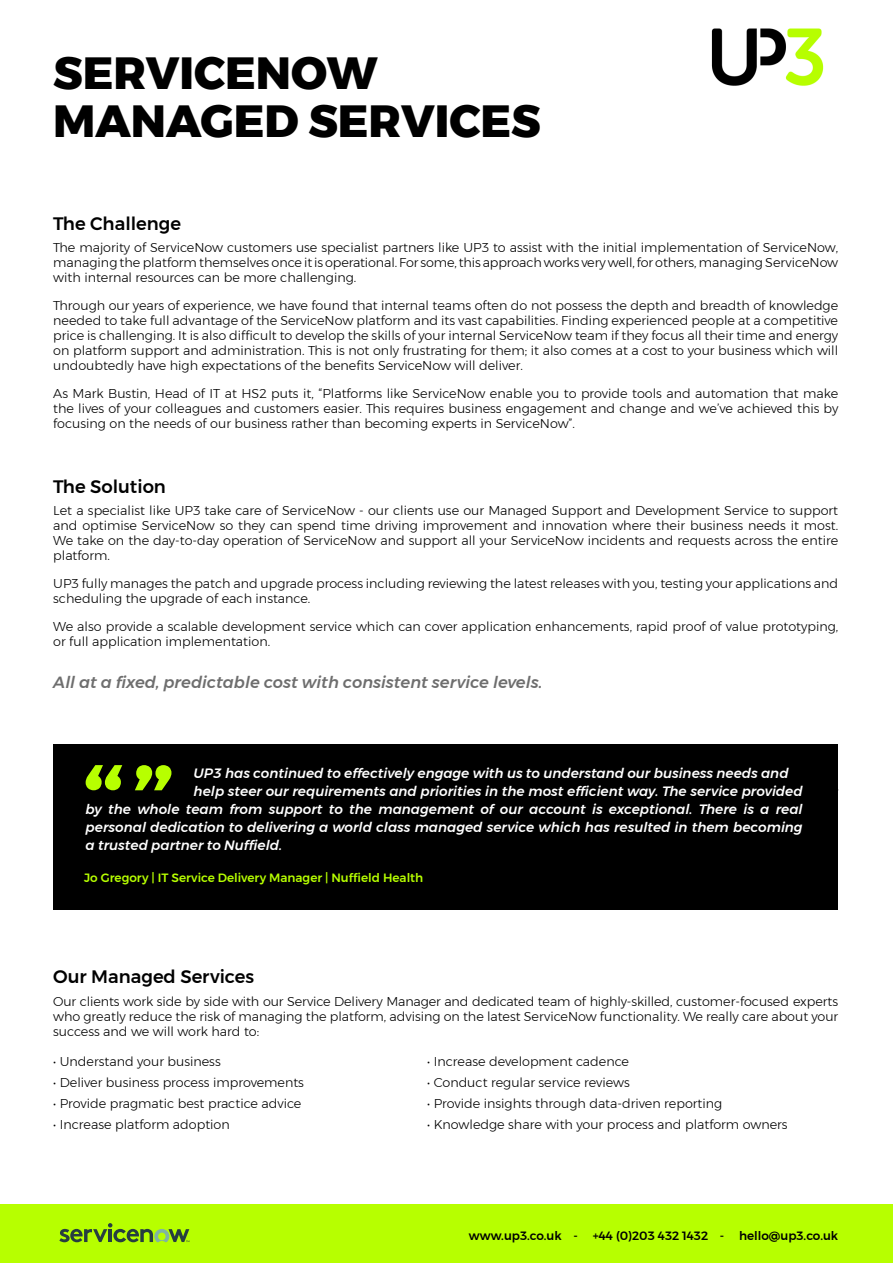
<style>
.page{position:relative;width:893px;height:1263px;background:#fff}
.page>*{position:absolute;margin:0;border:0;box-sizing:border-box;transform-origin:0 0}
.t1{font:800 45px "Montserrat";color:#000}
.t2{font:500 18px "Montserrat";color:#000}
.t3{font:italic 500 16.2px "Montserrat";color:#6e6e6e}
.t4{font:italic 500 13.5px "Montserrat";color:#fff}
.t5{font:300 12.75px/15px "Montserrat";color:#000;text-align:justify}
.t6{font:500 12px "Montserrat";color:#b7ff00}
.t7{font:500 12px "Montserrat";color:#000}
</style>
<div class="page">
<div style="left:0;top:1205px;width:893px;height:58px;background:#b7ff00"></div>
<img style="left:711px;top:28px;width:113px;height:58px">
<hr style="left:53px;top:789px;width:785px;height:1px;background:#000">
<div style="left:53px;top:744px;width:784px;height:166px;background:#000"></div>
<svg style="left:59px;top:1223px;width:130px;height:19px"></svg>
<svg style="left:86px;top:765px;width:36px;height:25px"></svg>
<svg style="left:135px;top:765px;width:36px;height:25px"></svg>
<p class="t1" style="left:53px;top:36px;width:326px">SERVICENOW</p>
<p class="t1" style="left:53px;top:84px;width:489px">MANAGED SERVICES</p>
<p class="t2" style="left:53px;top:209px;width:129px">The Challenge</p>
<p class="t5" style="left:53px;top:240px;width:786px">The majority of ServiceNow customers use specialist partners like UP3 to assist with the initial implementation of ServiceNow, managing the platform themselves once it is operational. For some, this approach works very well, for others, managing ServiceNow with internal resources can be more challenging.</p>
<p class="t5" style="left:53px;top:298px;width:786px">Through our years of experience, we have found that internal teams often do not possess the depth and breadth of knowledge needed to take full advantage of the ServiceNow platform and its vast capabilities. Finding experienced people at a competitive price is challenging. It is also difficult to develop the skills of your internal ServiceNow team if they focus all their time and energy on platform support and administration. This is not only frustrating for them; it also comes at a cost to your business which will undoubtedly have high expectations of the benefits ServiceNow will deliver.</p>
<p class="t5" style="left:53px;top:385px;width:787px">As Mark Bustin, Head of IT at HS2 puts it, “Platforms like ServiceNow enable you to provide tools and automation that make the lives of your colleagues and customers easier. This requires business engagement and change and we’ve achieved this by focusing on the needs of our business rather than becoming experts in ServiceNow”.</p>
<p class="t2" style="left:53px;top:473px;width:114px">The Solution</p>
<p class="t5" style="left:53px;top:503px;width:786px">Let a specialist like UP3 take care of ServiceNow - our clients use our Managed Support and Development Service to support and optimise ServiceNow so they can spend time driving improvement and innovation where their business needs it most.<br>We take on the day-to-day operation of ServiceNow and support all your ServiceNow incidents and requests across the entire platform.</p>
<p class="t5" style="left:53px;top:576px;width:786px">UP3 fully manages the patch and upgrade process including reviewing the latest releases with you, testing your applications and scheduling the upgrade of each instance.</p>
<p class="t5" style="left:53px;top:619px;width:786px">We also provide a scalable development service which can cover application enhancements, rapid proof of value prototyping, or full application implementation.</p>
<p class="t3" style="left:53px;top:669px;width:491px">All at a fixed, predictable cost with consistent service levels.</p>
<p class="t4" style="left:194px;top:763px;width:596px">UP3 has continued to effectively engage with us to understand our business needs and</p>
<p class="t4" style="left:194px;top:781px;width:611px">help steer our requirements and priorities in the most efficient way. The service provided</p>
<p class="t4" style="left:86px;top:799px;width:719px">by the whole team from support to the management of our account is exceptional. There is a real</p>
<p class="t4" style="left:86px;top:817px;width:719px">personal dedication to delivering a world class managed service which has resulted in them becoming</p>
<p class="t4" style="left:86px;top:835px;width:198px">a trusted partner to Nuffield.</p>
<p class="t6" style="left:84px;top:868px;width:341px">Jo Gregory | IT Service Delivery Manager | Nuffield Health</p>
<p class="t2" style="left:53px;top:963px;width:202px">Our Managed Services</p>
<p class="t5" style="left:53px;top:994px;width:786px">Our clients work side by side with our Service Delivery Manager and dedicated team of highly-skilled, customer-focused experts who greatly reduce the risk of managing the platform, advising on the latest ServiceNow functionality. We really care about your success and we will work hard to:</p>
<p class="t5" style="left:53px;top:1054px;width:169px">• Understand your business</p>
<p class="t5" style="left:53px;top:1075px;width:252px">• Deliver business process improvements</p>
<p class="t5" style="left:53px;top:1096px;width:250px">• Provide pragmatic best practice advice</p>
<p class="t5" style="left:53px;top:1117px;width:178px">• Increase platform adoption</p>
<p class="t5" style="left:427px;top:1054px;width:203px">• Increase development cadence</p>
<p class="t5" style="left:427px;top:1075px;width:204px">• Conduct regular service reviews</p>
<p class="t5" style="left:427px;top:1096px;width:296px">• Provide insights through data-driven reporting</p>
<p class="t5" style="left:427px;top:1117px;width:362px">• Knowledge share with your process and platform owners</p>
<p class="t7" style="left:469px;top:1227px;width:371px">www.up3.co.uk - +44 (0)203 432 1432 - hello@up3.co.uk</p>
</div>
